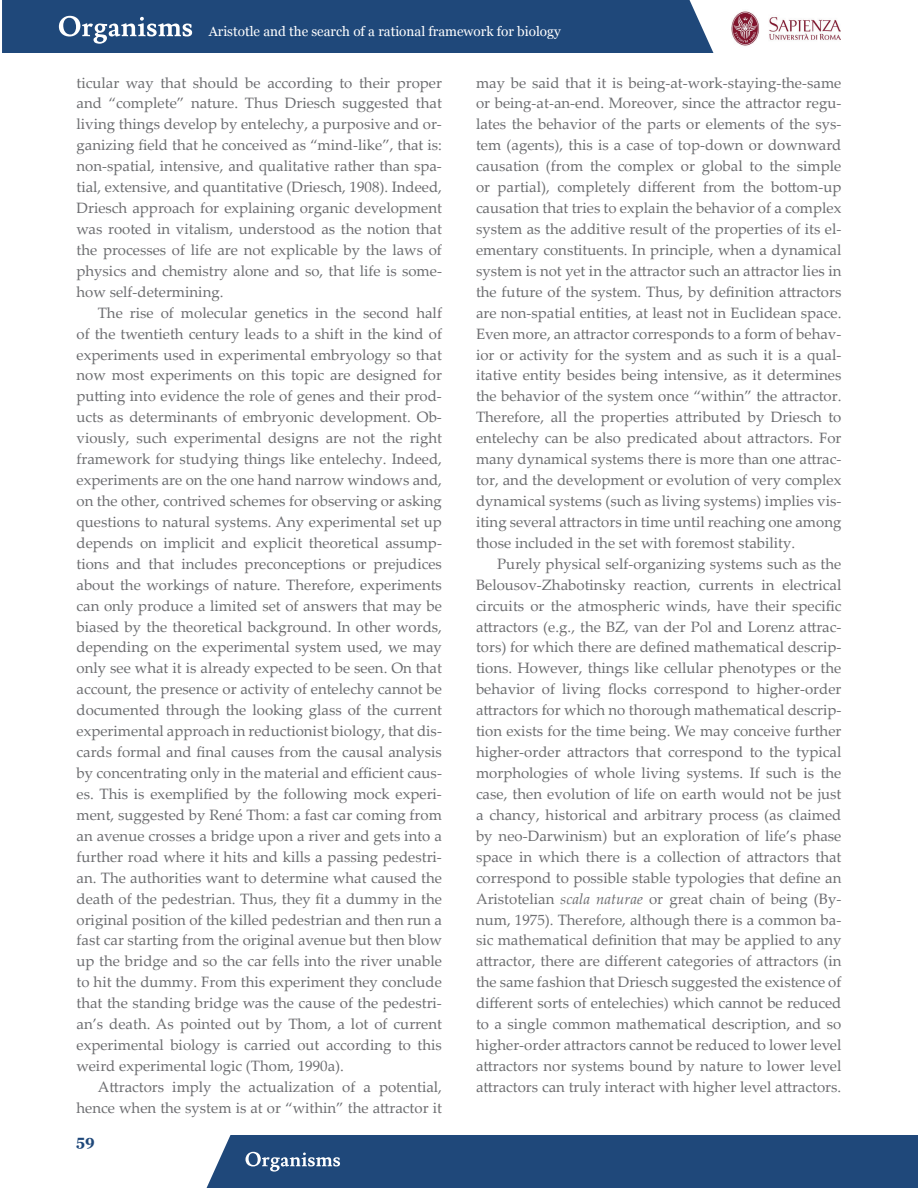
<style>
.page{position:relative;width:918px;height:1188px;background:#fff}
.page>*{position:absolute;margin:0;border:0;box-sizing:border-box;transform-origin:0 0}
.t1{font:15px/21px "Palatino Linotype";color:#6c6d70;text-align:justify}
.t2{font:700 15px "Georgia";color:#1f487a}
.t3{font:13.5px "Georgia";color:#fff}
.s1{font-style:italic}
</style>
<div class="page">
<img style="left:731px;top:11px;width:110px;height:35px">
<div style="left:2px;top:0;width:711px;height:53px;background:#1f487a"></div>
<div style="left:207px;top:1135px;width:711px;height:53px;background:#1f487a"></div>
<p class="t3" style="left:209px;top:23px;width:353px">Aristotle and the search of a rational framework for biology</p>
<p class="t1" style="left:77px;top:71px;width:367px">ticular way that should be according to their proper and “complete” nature. Thus Driesch suggested that living things develop by entelechy, a purposive and or&shy;ganizing field that he conceived as “mind-like”, that is: non-spatial, intensive, and qualitative rather than spa&shy;tial, extensive, and quantitative (Driesch, 1908). Indeed, Driesch approach for explaining organic development was rooted in vitalism, understood as the notion that the processes of life are not explicable by the laws of physics and chemistry alone and so, that life is some&shy;how self-determining.</p>
<p class="t1" style="left:77px;top:302px;width:367px;text-indent:21px">The rise of molecular genetics in the second half of the twentieth century leads to a shift in the kind of experiments used in experimental embryology so that now most experiments on this topic are designed for putting into evidence the role of genes and their prod&shy;ucts as determinants of embryonic development. Ob&shy;viously, such experimental designs are not the right framework for studying things like entelechy. Indeed, experiments are on the one hand narrow windows and, on the other, contrived schemes for observing or asking questions to natural systems. Any experimental set up depends on implicit and explicit theoretical assump&shy;tions and that includes preconceptions or prejudices about the workings of nature. Therefore, experiments can only produce a limited set of answers that may be biased by the theoretical background. In other words, depending on the experimental system used, we may only see what it is already expected to be seen. On that account, the presence or activity of entelechy cannot be documented through the looking glass of the current experimental approach in reductionist biology, that dis&shy;cards formal and final causes from the causal analysis by concentrating only in the material and efficient caus&shy;es. This is exemplified by the following mock experi&shy;ment, suggested by René Thom: a fast car coming from an avenue crosses a bridge upon a river and gets into a further road where it hits and kills a passing pedestri&shy;an. The authorities want to determine what caused the death of the pedestrian. Thus, they fit a dummy in the original position of the killed pedestrian and then run a fast car starting from the original avenue but then blow up the bridge and so the car fells into the river unable to hit the dummy. From this experiment they conclude that the standing bridge was the cause of the pedestri&shy;an’s death. As pointed out by Thom, a lot of current experimental biology is carried out according to this weird experimental logic (Thom, 1990a).</p>
<p class="t1" style="left:77px;top:1076px;width:367px;text-align:right">Attractors imply the actualization of a potential, hence when the system is at or “within” the attractor it</p>
<p class="t2" style="left:76px;top:1132px;width:20px">59</p>
<p class="t1" style="left:476px;top:71px;width:367px">may be said that it is being-at-work-staying-the-same or being-at-an-end. Moreover, since the attractor regu&shy;lates the behavior of the parts or elements of the sys&shy;tem (agents), this is a case of top-down or downward causation (from the complex or global to the simple or partial), completely different from the bottom-up causation that tries to explain the behavior of a complex system as the additive result of the properties of its el&shy;ementary constituents. In principle, when a dynamical system is not yet in the attractor such an attractor lies in the future of the system. Thus, by definition attractors are non-spatial entities, at least not in Euclidean space.<br>Even more, an attractor corresponds to a form of behav&shy;ior or activity for the system and as such it is a qual&shy;itative entity besides being intensive, as it determines the behavior of the system once “within” the attractor.<br>Therefore, all the properties attributed by Driesch to entelechy can be also predicated about attractors. For many dynamical systems there is more than one attrac&shy;tor, and the development or evolution of very complex dynamical systems (such as living systems) implies vis&shy;iting several attractors in time until reaching one among those included in the set with foremost stability.</p>
<p class="t1" style="left:476px;top:553px;width:367px;text-indent:21px">Purely physical self-organizing systems such as the Belousov-Zhabotinsky reaction, currents in electrical circuits or the atmospheric winds, have their specific attractors (e.g., the BZ, van der Pol and Lorenz attrac&shy;tors) for which there are defined mathematical descrip&shy;tions. However, things like cellular phenotypes or the behavior of living flocks correspond to higher-order attractors for which no thorough mathematical descrip&shy;tion exists for the time being. We may conceive further higher-order attractors that correspond to the typical morphologies of whole living systems. If such is the case, then evolution of life on earth would not be just a chancy, historical and arbitrary process (as claimed by neo-Darwinism) but an exploration of life’s phase space in which there is a collection of attractors that correspond to possible stable typologies that define an Aristotelian <span class="s1">scala naturae</span> or great chain of being (By&shy;num, 1975). Therefore, although there is a common ba&shy;sic mathematical definition that may be applied to any attractor, there are different categories of attractors (in the same fashion that Driesch suggested the existence of different sorts of entelechies) which cannot be reduced to a single common mathematical description, and so higher-order attractors cannot be reduced to lower level attractors nor systems bound by nature to lower level attractors can truly interact with higher level attractors.</p>
</div>
